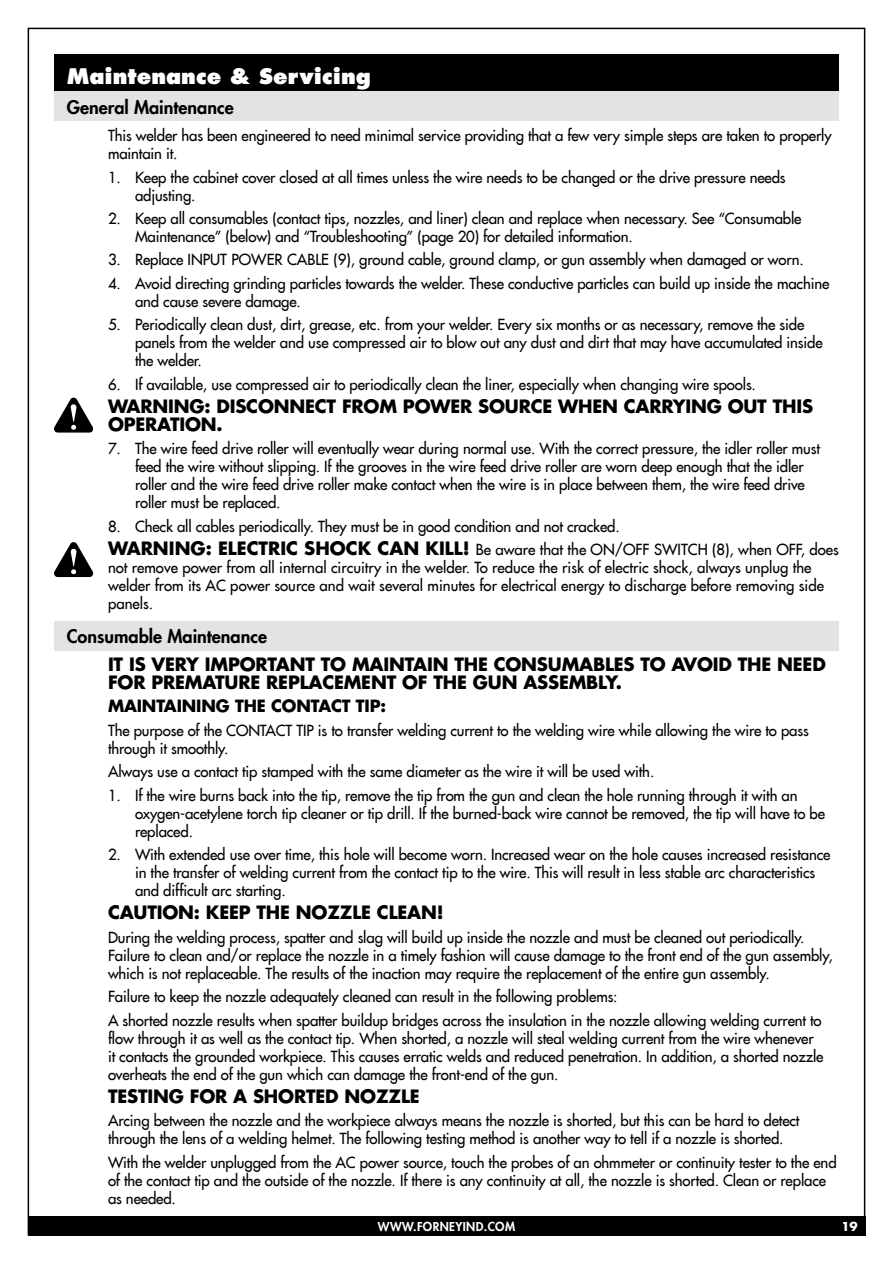
<style>
.page{position:relative;width:893px;height:1263px;background:#fff}
.page>*{position:absolute;margin:0;border:0;box-sizing:border-box;transform-origin:0 0}
.t1{font:800 21px "Futura LT";color:#fff}
.t2{font:700 18px/18px "Futura LT";letter-spacing:-.01em;color:#000}
.t3{font:800 18px "Futura LT";color:#000}
.t4{font:700 16.5px "Futura LT";letter-spacing:-.01em;color:#000}
.t5{font:15px/18px "Futura LT";letter-spacing:-.01em;color:#000}
.t6{font:800 12px "Futura LT";letter-spacing:.03em;color:#fff}
.t7{font:700 12px "Futura LT";color:#fff}
.s1{font-weight:700;font-size:18px}
</style>
<div class="page">
<div style="left:28px;top:1216px;width:837px;height:19px;background:#000"></div>
<svg style="left:54px;top:398px;width:39px;height:35px"></svg>
<svg style="left:54px;top:542px;width:39px;height:35px"></svg>
<div style="left:54px;top:54px;width:785px;height:43px;background:#000"></div>
<div style="left:54px;top:92px;width:785px;height:29px;background:#e2e3e4"></div>
<div style="left:54px;top:621px;width:785px;height:29px;background:#e2e3e4"></div>
<h1 class="t1" style="left:67px;top:63px;width:306px">Maintenance &amp; Servicing</h1>
<p class="t3" style="left:67px;top:95px;width:168px">General Maintenance</p>
<p class="t5" style="left:108px;top:127px;width:725px">This welder has been engineered to need minimal service providing that a few very simple steps are taken to properly maintain it.</p>
<p class="t5" style="left:135px;top:168px;width:652px;text-indent:-27px">1. Keep the cabinet cover closed at all times unless the wire needs to be changed or the drive pressure needs adjusting.</p>
<p class="t5" style="left:135px;top:209px;width:668px;text-indent:-27px">2. Keep all consumables (contact tips, nozzles, and liner) clean and replace when necessary. See “Consumable<br>Maintenance” (below) and “Troubleshooting” (page 20) for detailed information.</p>
<p class="t5" style="left:108px;top:251px;width:697px">3. Replace INPUT POWER CABLE (9), ground cable, ground clamp, or gun assembly when damaged or worn.</p>
<p class="t5" style="left:135px;top:274px;width:696px;text-indent:-27px">4. Avoid directing grinding particles towards the welder. These conductive particles can build up inside the machine and cause severe damage.</p>
<p class="t5" style="left:135px;top:316px;width:689px;text-indent:-27px">5. Periodically clean dust, dirt, grease, etc. from your welder. Every six months or as necessary, remove the side panels from the welder and use compressed air to blow out any dust and dirt that may have accumulated inside the welder.</p>
<p class="t5" style="left:108px;top:375px;width:649px">6. If available, use compressed air to periodically clean the liner, especially when changing wire spools.</p>
<p class="t2" style="left:108px;top:397px;width:707px">WARNING: DISCONNECT FROM POWER SOURCE WHEN CARRYING OUT THIS<br>OPERATION.</p>
<p class="t5" style="left:135px;top:440px;width:686px;text-indent:-27px">7. The wire feed drive roller will eventually wear during normal use. With the correct pressure, the idler roller must feed the wire without slipping. If the grooves in the wire feed drive roller are worn deep enough that the idler roller and the wire feed drive roller make contact when the wire is in place between them, the wire feed drive roller must be replaced.</p>
<p class="t5" style="left:108px;top:514px;width:732px;line-height:23.4px">8. Check all cables periodically. They must be in good condition and not cracked.<br><span class="s1">WARNING: ELECTRIC SHOCK CAN KILL!</span> Be aware that the ON/OFF SWITCH (8), when OFF, does</p>
<p class="t5" style="left:108px;top:559px;width:718px">not remove power from all internal circuitry in the welder. To reduce the risk of electric shock, always unplug the welder from its AC power source and wait several minutes for electrical energy to discharge before removing side panels.</p>
<p class="t3" style="left:67px;top:625px;width:202px">Consumable Maintenance</p>
<p class="t2" style="left:108px;top:655px;width:719px">IT IS VERY IMPORTANT TO MAINTAIN THE CONSUMABLES TO AVOID THE NEED<br>FOR PREMATURE REPLACEMENT OF THE GUN ASSEMBLY.</p>
<p class="t4" style="left:108px;top:695px;width:280px">MAINTAINING THE CONTACT TIP:</p>
<p class="t5" style="left:108px;top:721px;width:702px">The purpose of the CONTACT TIP is to transfer welding current to the welding wire while allowing the wire to pass through it smoothly.</p>
<p class="t5" style="left:108px;top:762px;width:548px">Always use a contact tip stamped with the same diameter as the wire it will be used with.</p>
<p class="t5" style="left:135px;top:786px;width:691px;text-indent:-27px">1. If the wire burns back into the tip, remove the tip from the gun and clean the hole running through it with an oxygen-acetylene torch tip cleaner or tip drill. If the burned-back wire cannot be removed, the tip will have to be replaced.</p>
<p class="t5" style="left:135px;top:845px;width:697px;text-indent:-27px">2. With extended use over time, this hole will become worn. Increased wear on the hole causes increased resistance in the transfer of welding current from the contact tip to the wire. This will result in less stable arc characteristics and difficult arc starting.</p>
<p class="t2" style="left:108px;top:903px;width:337px">CAUTION: KEEP THE NOZZLE CLEAN!</p>
<p class="t5" style="left:108px;top:928px;width:726px">During the welding process, spatter and slag will build up inside the nozzle and must be cleaned out periodically.<br>Failure to clean and/or replace the nozzle in a timely fashion will cause damage to the front end of the gun assembly, which is not replaceable. The results of the inaction may require the replacement of the entire gun assembly.</p>
<p class="t5" style="left:108px;top:985px;width:715px;line-height:23.4px">Failure to keep the nozzle adequately cleaned can result in the following problems:<br>A shorted nozzle results when spatter buildup bridges across the insulation in the nozzle allowing welding current to</p>
<p class="t5" style="left:108px;top:1029px;width:717px">flow through it as well as the contact tip. When shorted, a nozzle will steal welding current from the wire whenever it contacts the grounded workpiece. This causes erratic welds and reduced penetration. In addition, a shorted nozzle overheats the end of the gun which can damage the front-end of the gun.</p>
<p class="t2" style="left:108px;top:1087px;width:313px">TESTING FOR A SHORTED NOZZLE</p>
<p class="t5" style="left:108px;top:1112px;width:693px">Arcing between the nozzle and the workpiece always means the nozzle is shorted, but this can be hard to detect through the lens of a welding helmet. The following testing method is another way to tell if a nozzle is shorted.</p>
<p class="t5" style="left:108px;top:1153px;width:730px">With the welder unplugged from the AC power source, touch the probes of an ohmmeter or continuity tester to the end of the contact tip and the outside of the nozzle. If there is any continuity at all, the nozzle is shorted. Clean or replace as needed.</p>
<p class="t6" style="left:378px;top:1218px;width:139px">WWW.FORNEYIND.COM</p>
<p class="t7" style="left:841px;top:1218px;width:18px">19</p>
</div>
